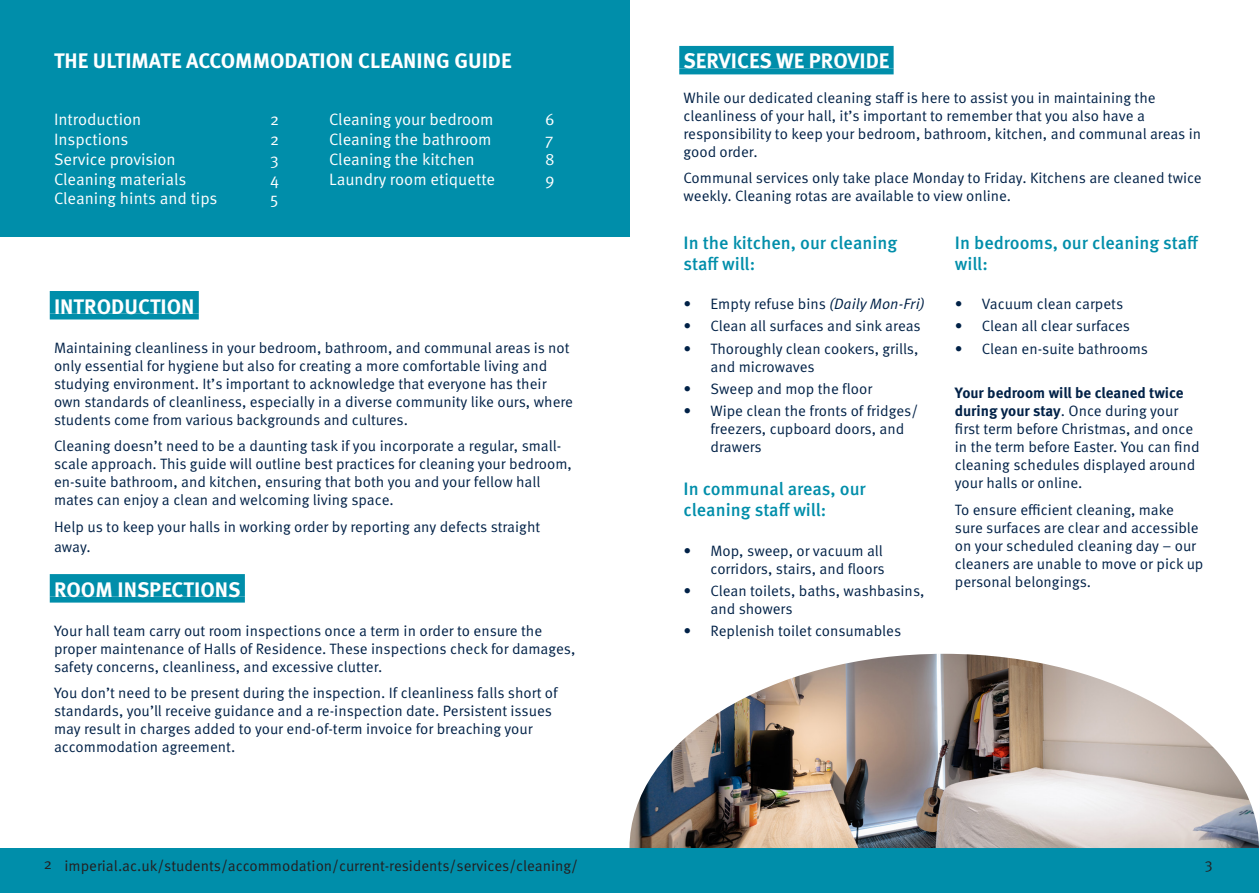
<style>
.page{position:relative;width:1259px;height:893px;background:#fff}
.page>*{position:absolute;margin:0;border:0;box-sizing:border-box;transform-origin:0 0}
.t1{font:700 21px "Meta Pro";color:#fff}
.Reduced_Text{font:500 18px/21px "Meta Pro";color:#008eaa}
.t2{font:16.5px "Meta Pro Norm";color:#fff}
.t3{font:15px/18px "Meta Pro Norm";color:#002147}
.t4{font:15px "Meta Pro Norm";color:#231f20}
.s1{font-family:"Meta Pro Norm Ita"}
.s2{font-family:"Meta Pro";font-weight:700}
</style>
<div class="page">
<div style="left:50px;top:291px;width:149px;height:22px;background:#008eaa"></div>
<div style="left:50px;top:313px;width:149px;height:6px;background:#008eaa"></div>
<div style="left:50px;top:574px;width:195px;height:23px;background:#008eaa"></div>
<div style="left:50px;top:597px;width:195px;height:6px;background:#008eaa"></div>
<div style="left:679px;top:46px;width:214px;height:22px;background:#008eaa"></div>
<div style="left:679px;top:68px;width:214px;height:6px;background:#008eaa"></div>
<div style="left:629px;top:848px;width:630px;height:45px;background:#008eaa"></div>
<div style="left:0;top:848px;width:629px;height:45px;background:#008eaa"></div>
<div style="left:0;top:0;width:629px;height:236px;background:#008eaa"></div>
<img style="left:629px;top:654px;width:630px;height:194px">
<p class="t1" style="left:54px;top:45px;width:459px">THE ULTIMATE ACCOMMODATION CLEANING GUIDE</p>
<p class="t1" style="left:683px;top:45px;width:208px">SERVICES WE PROVIDE</p>
<p class="t2" style="left:54px;top:107px;width:89px">Introduction</p>
<p class="t2" style="left:270px;top:107px;width:11px">2</p>
<p class="t2" style="left:54px;top:127px;width:76px">Inspctions</p>
<p class="t2" style="left:270px;top:127px;width:11px">2</p>
<p class="t2" style="left:54px;top:147px;width:123px">Service provision</p>
<p class="t2" style="left:270px;top:147px;width:10px">3</p>
<p class="t2" style="left:54px;top:166px;width:134px">Cleaning materials</p>
<p class="t2" style="left:270px;top:166px;width:10px">4</p>
<p class="t2" style="left:54px;top:186px;width:165px">Cleaning hints and tips</p>
<p class="t2" style="left:270px;top:186px;width:10px">5</p>
<p class="t2" style="left:329px;top:107px;width:166px">Cleaning your bedroom</p>
<p class="t2" style="left:545px;top:107px;width:11px">6</p>
<p class="t2" style="left:329px;top:127px;width:164px">Cleaning the bathroom</p>
<p class="t2" style="left:545px;top:127px;width:10px">7</p>
<p class="t2" style="left:329px;top:147px;width:147px">Cleaning the kitchen</p>
<p class="t2" style="left:545px;top:147px;width:11px">8</p>
<p class="t2" style="left:329px;top:166px;width:167px">Laundry room etiquette</p>
<p class="t2" style="left:545px;top:166px;width:11px">9</p>
<p class="t1" style="left:54px;top:290px;width:142px">INTRODUCTION</p>
<p class="t3" style="left:54px;top:338px;width:520px">Maintaining cleanliness in your bedroom, bathroom, and communal areas is not only essential for hygiene but also for creating a more comfortable living and studying environment. It’s important to acknowledge that everyone has their own standards of cleanliness, especially in a diverse community like ours, where students come from various backgrounds and cultures.</p>
<p class="t3" style="left:54px;top:436px;width:519px">Cleaning doesn’t need to be a daunting task if you incorporate a regular, small&shy;scale approach. This guide will outline best practices for cleaning your bedroom, en-suite bathroom, and kitchen, ensuring that both you and your fellow hall mates can enjoy a clean and welcoming living space.</p>
<p class="t3" style="left:54px;top:516px;width:488px;line-height:19.8px">Help us to keep your halls in working order by reporting any defects straight away.</p>
<p class="t1" style="left:54px;top:573px;width:188px">ROOM INSPECTIONS</p>
<p class="t3" style="left:54px;top:621px;width:523px">Your hall team carry out room inspections once a term in order to ensure the proper maintenance of Halls of Residence. These inspections check for damages, safety concerns, cleanliness, and excessive clutter.</p>
<p class="t3" style="left:54px;top:683px;width:505px">You don’t need to be present during the inspection. If cleanliness falls short of standards, you’ll receive guidance and a re-inspection date. Persistent issues may result in charges added to your end-of-term invoice for breaching your accommodation agreement.</p>
<p class="t3" style="left:683px;top:88px;width:519px">While our dedicated cleaning staff is here to assist you in maintaining the cleanliness of your hall, it’s important to remember that you also have a responsibility to keep your bedroom, bathroom, kitchen, and communal areas in good order.</p>
<p class="t3" style="left:683px;top:168px;width:520px">Communal services only take place Monday to Friday. Kitchens are cleaned twice weekly. Cleaning rotas are available to view online.</p>
<p class="Reduced_Text" style="left:683px;top:231px;width:215px">In the kitchen, our cleaning staff will:</p>
<p class="t3" style="left:683px;top:294px;width:243px">• Empty refuse bins <span class="s1">(Daily Mon-Fri)</span></p>
<p class="t3" style="left:683px;top:316px;width:239px">• Clean all surfaces and sink areas</p>
<p class="t3" style="left:710px;top:338px;width:209px;text-indent:-27px">• Thoroughly clean cookers, grills, and microwaves</p>
<p class="t3" style="left:683px;top:379px;width:190px">• Sweep and mop the floor</p>
<p class="t3" style="left:710px;top:401px;width:209px;text-indent:-27px">• Wipe clean the fronts of fridges/ freezers, cupboard doors, and drawers</p>
<p class="Reduced_Text" style="left:683px;top:477px;width:184px">In communal areas, our cleaning staff will:</p>
<p class="t3" style="left:683px;top:540px;width:203px;text-align:right">• Mop, sweep, or vacuum all corridors, stairs, and floors</p>
<p class="t3" style="left:710px;top:581px;width:215px;text-indent:-27px">• Clean toilets, baths, washbasins, and showers</p>
<p class="t3" style="left:683px;top:621px;width:219px">• Replenish toilet consumables</p>
<p class="Reduced_Text" style="left:955px;top:231px;width:245px">In bedrooms, our cleaning staff will:</p>
<p class="t3" style="left:955px;top:294px;width:170px">• Vacuum clean carpets</p>
<p class="t3" style="left:955px;top:316px;width:177px">• Clean all clear surfaces</p>
<p class="t3" style="left:955px;top:338px;width:195px">• Clean en-suite bathrooms</p>
<p class="t3" style="left:955px;top:383px;width:246px"><span class="s2">Your bedroom will be cleaned twice during your stay</span>. Once during your first term before Christmas, and once in the term before Easter. You can find cleaning schedules displayed around your halls or online.</p>
<p class="t3" style="left:955px;top:499px;width:250px">To ensure efficient cleaning, make sure surfaces are clear and accessible on your scheduled cleaning day – our cleaners are unable to move or pick up personal belongings.</p>
<p class="t4" style="left:44px;top:855px;width:535px">2 imperial.ac.uk/students/accommodation/current-residents/services/cleaning/</p>
<p class="t4" style="left:1205px;top:853px;width:9px">3</p>
</div>
